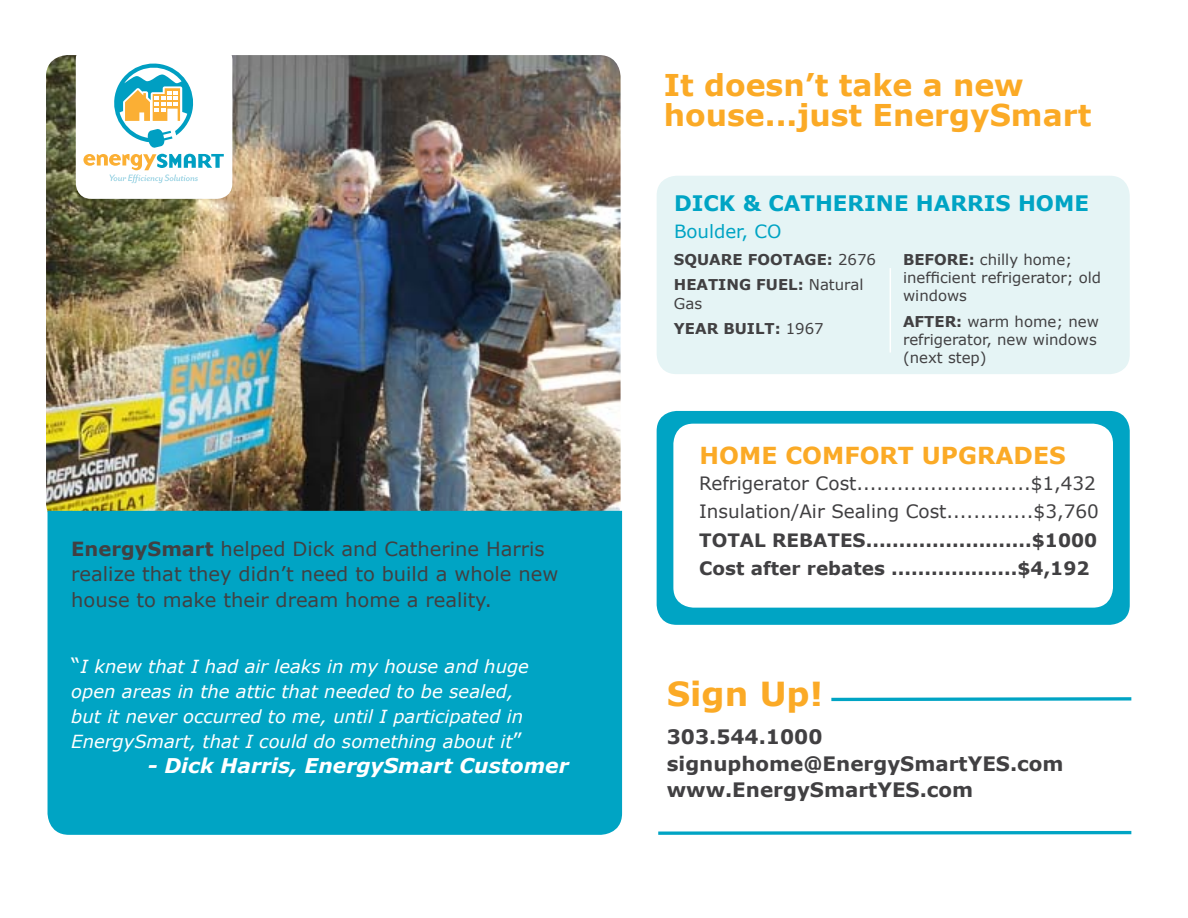
<style>
.page{position:relative;width:1188px;height:918px;background:#fff}
.page>*{position:absolute;margin:0;border:0;box-sizing:border-box;transform-origin:0 0}
.t1{font:700 33.15px "Verdana";color:#fbaa26}
.t2{font:700 30px/30px "Verdana";color:#fbaa26}
.t3{font:700 23.4px "Verdana";color:#fbaa26}
.t4{font:700 21.3px "Verdana";color:#00a4c4}
.t5{font:italic 700 20.25px "Verdana";color:#fff}
.t6{font:700 19.95px/26.5px "Verdana";color:#414042}
.t7{font:19.5px/25.5px "Verdana";color:#414042}
.t8{font:18.45px/28.5px "Verdana";color:#414042}
.t9{font:700 18.45px/28.5px "Verdana";color:#414042}
.t10{font:18.3px "Verdana";color:#00a4c4}
.t11{font:italic 18px/24.9px "Verdana";color:#fff}
.t12{font:14.85px/18.1px "Verdana";color:#414042}
.t13{font:700 14.85px/25.7px "Verdana";color:#414042}
.s1{font-weight:700}
.s2{font-style:normal;font-size:20.25px}
.s3{font-weight:400}
</style>
<div class="page">
<div style="left:657px;top:176px;width:473px;height:198px;background:#e5f4f5;border-radius:20px"></div>
<img style="left:46px;top:55px;width:575px;height:470px">
<hr style="left:890px;top:268px;width:1px;height:85px;background:#fff">
<svg style="left:657px;top:411px;width:473px;height:214px"></svg>
<div style="left:76px;top:44px;width:156px;height:155px;background:#fff;border-radius:16px"></div>
<svg style="left:83px;top:63px;width:141px;height:120px"></svg>
<svg style="left:658px;top:830px;width:474px;height:5px"></svg>
<svg style="left:831px;top:697px;width:301px;height:5px"></svg>
<div style="left:48px;top:511px;width:574px;height:324px;background:#00a4c4"></div>
<p class="t7" style="left:71px;top:536px;width:489px"><span class="s1">EnergySmart</span> helped Dick and Catherine Harris realize that they didn’t need to build a whole new house to make their dream home a reality.</p>
<p class="t11" style="left:71px;top:654px;width:459px"><span class="s2">“</span>I knew that I had air leaks in my house and huge open areas in the attic that needed to be sealed, but it never occurred to me, until I participated in EnergySmart, that I could do something about it<span class="s2">”</span></p>
<p class="t5" style="left:148px;top:751px;width:423px">- Dick Harris, EnergySmart Customer</p>
<h2 class="t2" style="left:664px;top:69px;width:429px">It doesn’t take a new house...just EnergySmart</h2>
<p class="t4" style="left:674px;top:189px;width:15px">Dic</p>
<p class="t4" style="left:719px;top:189px;width:98px">k &amp; Catheri</p>
<p class="t4" style="left:876px;top:189px;width:90px">ne Harris</p>
<p class="t4" style="left:1018px;top:189px;width:72px">HOME</p>
<p class="t10" style="left:674px;top:219px;width:109px">Boulder, CO</p>
<p class="t13" style="left:674px;top:246px;width:204px">SQUARE FOOTAG E: <span class="s3">2676<br></span>HEATING</p>
<p class="t12" style="left:903px;top:250px;width:200px;text-indent:66px"><span class="s1">:</span> chilly home; inefficient refrigerator; old windows</p>
<p class="t12" style="left:903px;top:312px;width:197px"><span class="s1">AFTER:</span> warm home; new refrigerator, new windows (next step)</p>
<p class="t13" style="left:903px;top:246px;width:23px">before</p>
<p class="t12" style="left:756px;top:276px;width:109px"><span class="s1">FU EL:</span> Natural</p>
<p class="t12" style="left:674px;top:294px;width:30px">Gas</p>
<p class="t13" style="left:674px;top:316px;width:83px">Year built</p>
<p class="t12" style="left:775px;top:320px;width:51px"><span class="s1">:</span> 1967</p>
<p class="t3" style="left:700px;top:439px;width:350px">HOME COMFORT upgrades</p>
<p class="t8" style="left:699px;top:469px;width:401px">Refrigerator Cost..........................$1,432<br>Insulation/Air Sealing Cost.............$3,760</p>
<p class="t9" style="left:699px;top:525px;width:400px">TOTAL REBATES.........................$1000<br>Cost after rebates ...................$4,192</p>
<h1 class="t1" style="left:667px;top:670px;width:158px">Sign Up!</h1>
<p class="t6" style="left:667px;top:723px;width:398px">303.544.1000 signuphome@EnergySmartYES.com www.EnergySmartYES.com</p>
</div>
